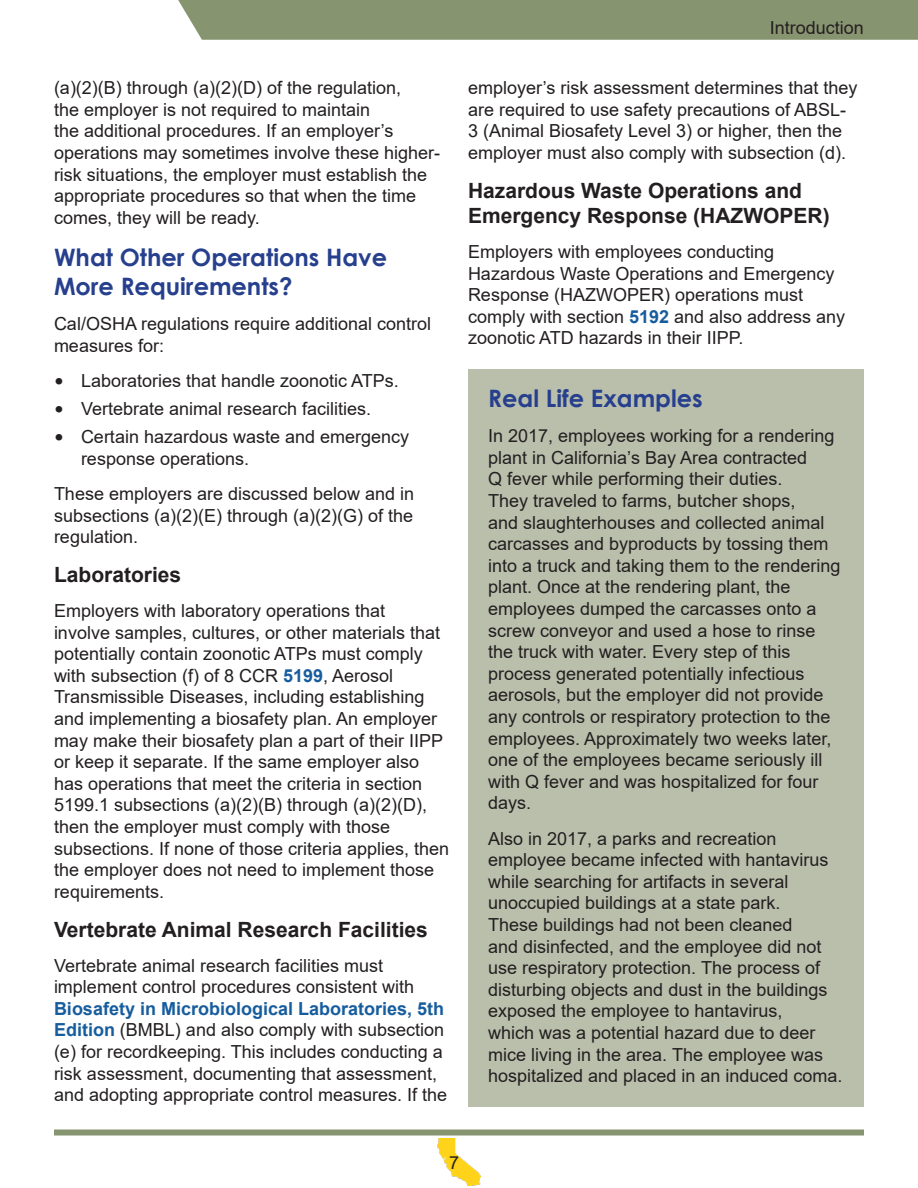
<style>
.page{position:relative;width:918px;height:1188px;background:#fff}
.page>*{position:absolute;margin:0;border:0;box-sizing:border-box;transform-origin:0 0}
.Heading_within_a_chapter__header_3{font:700 24px/28.8px "Century Gothic";color:#27408e}
.Subheading_level_1__header_4{font:700 21px/25.2px "Arial";color:#231f20}
.body_text{font:18px/21.6px "Arial";color:#231f20}
.s1{font-family:"Verdana"}
.s2{font-weight:700;color:#175d9e}
</style>
<div class="page">
<img style="left:438px;top:1139px;width:42px;height:47px">
<div style="left:178px;top:0;width:740px;height:40px;background:#879470"></div>
<div style="left:54px;top:1130px;width:810px;height:6px;background:#879470"></div>
<div style="left:468px;top:369px;width:396px;height:738px;background:#babfac"></div>
<p class="body_text" style="left:54px;top:77px;width:388px">(a)(2)(B) through (a)(2)(D) of the regulation,<br>the employer is not required to maintain<br>the additional procedures. If an employer’s operations may sometimes involve these higher&shy;risk situations, the employer must establish the appropriate procedures so that when the time comes, they will be ready.</p>
<h3 class="Heading_within_a_chapter__header_3" style="left:54px;top:242px;width:335px">What Other Operations Have<br>More Requirements?</h3>
<p class="body_text" style="left:54px;top:313px;width:379px">Cal/OSHA regulations require additional control measures for:</p>
<p class="body_text" style="left:54px;top:369px;width:346px"><span class="s1">•</span> Laboratories that handle zoonotic ATPs.</p>
<p class="body_text" style="left:54px;top:398px;width:319px"><span class="s1">•</span> Vertebrate animal research facilities.</p>
<p class="body_text" style="left:81px;top:426px;width:330px;text-indent:-27px"><span class="s1">•</span> Certain hazardous waste and emergency response operations.</p>
<p class="body_text" style="left:54px;top:483px;width:362px;text-align:justify">These employers are discussed below and in subsections (a)(2)(E) through (a)(2)(G) of the regulation.</p>
<h4 class="Subheading_level_1__header_4" style="left:54px;top:562px;width:129px">Laboratories</h4>
<p class="body_text" style="left:54px;top:600px;width:397px">Employers with laboratory operations that<br>involve samples, cultures, or other materials that potentially contain zoonotic ATPs must comply with subsection (f) of 8 CCR <span class="s2">5199</span>, Aerosol Transmissible Diseases, including establishing and implementing a biosafety plan. An employer may make their biosafety plan a part of their IIPP or keep it separate. If the same employer also has operations that meet the criteria in section 5199.1 subsections (a)(2)(B) through (a)(2)(D), then the employer must comply with those subsections. If none of those criteria applies, then the employer does not need to implement those requirements.</p>
<h4 class="Subheading_level_1__header_4" style="left:54px;top:917px;width:375px">Vertebrate Animal Research Facilities</h4>
<p class="body_text" style="left:54px;top:954px;width:395px">Vertebrate animal research facilities must implement control procedures consistent with <span class="s2">Biosafety in Microbiological Laboratories, 5th Edition</span> (BMBL) and also comply with subsection (e) for recordkeeping. This includes conducting a risk assessment, documenting that assessment, and adopting appropriate control measures. If the</p>
<p class="body_text" style="left:770px;top:17px;width:96px">Introduction</p>
<p class="body_text" style="left:468px;top:77px;width:391px">employer’s risk assessment determines that they are required to use safety precautions of ABSL-3 (Animal Biosafety Level 3) or higher, then the employer must also comply with subsection (d).</p>
<h4 class="Subheading_level_1__header_4" style="left:468px;top:178px;width:363px">Hazardous Waste Operations and<br>Emergency Response (HAZWOPER)</h4>
<p class="body_text" style="left:468px;top:241px;width:379px">Employers with employees conducting Hazardous Waste Operations and Emergency Response (HAZWOPER) operations must comply with section <span class="s2">5192</span> and also address any zoonotic ATD hazards in their IIPP.</p>
<h3 class="Heading_within_a_chapter__header_3" style="left:488px;top:383px;width:216px">Real Life Examples</h3>
<p class="body_text" style="left:488px;top:425px;width:354px">In 2017, employees working for a rendering plant in California’s Bay Area contracted<br>Q fever while performing their duties.<br>They traveled to farms, butcher shops,<br>and slaughterhouses and collected animal carcasses and byproducts by tossing them into a truck and taking them to the rendering plant. Once at the rendering plant, the employees dumped the carcasses onto a screw conveyor and used a hose to rinse the truck with water. Every step of this process generated potentially infectious aerosols, but the employer did not provide any controls or respiratory protection to the employees. Approximately two weeks later, one of the employees became seriously ill with Q fever and was hospitalized for four days.</p>
<p class="body_text" style="left:488px;top:827px;width:356px">Also in 2017, a parks and recreation employee became infected with hantavirus while searching for artifacts in several unoccupied buildings at a state park.<br>These buildings had not been cleaned<br>and disinfected, and the employee did not use respiratory protection. The process of disturbing objects and dust in the buildings exposed the employee to hantavirus,<br>which was a potential hazard due to deer mice living in the area. The employee was hospitalized and placed in an induced coma.</p>
<p class="body_text" style="left:449px;top:1152px;width:12px">7</p>
</div>
